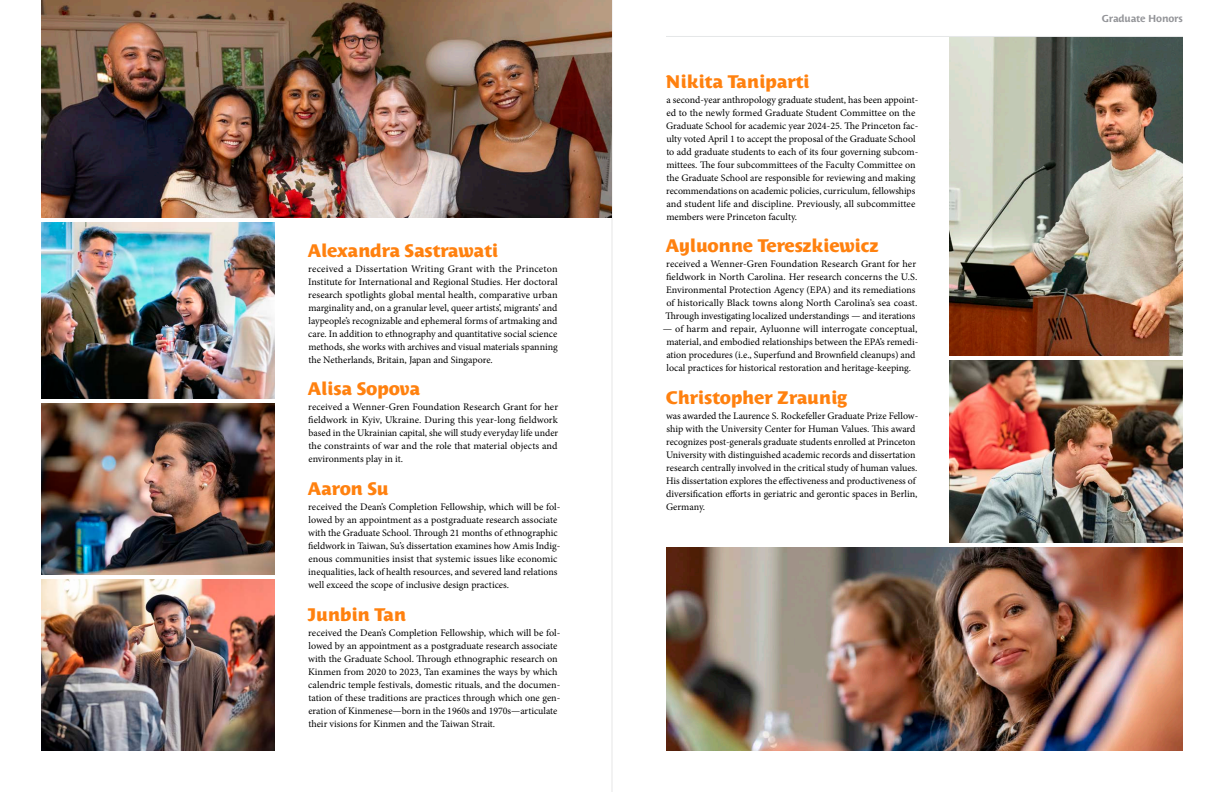
<style>
.page{position:relative;width:1224px;height:792px;background:#fff}
.page>*{position:absolute;margin:0;border:0;box-sizing:border-box;transform-origin:0 0}
.News_Awards_Names{font:800 18px "Costa Std";letter-spacing:-.015em;color:#ff810f}
.Body_Text{font:10px/13px "Minion Pro";color:#000}
.t1{font:700 10px "Costa Std";letter-spacing:-.015em;color:#939498}
</style>
<div class="page">
<hr style="left:666px;top:36px;width:517px;height:1px;background:#e5e7e8">
<hr style="left:612px;top:0;width:1px;height:792px;background:#e6e6e6">
<img style="left:41px;top:0;width:571px;height:218px">
<img style="left:41px;top:222px;width:234px;height:177px">
<img style="left:41px;top:403px;width:234px;height:172px">
<img style="left:41px;top:579px;width:234px;height:172px">
<img style="left:949px;top:37px;width:234px;height:319px">
<img style="left:949px;top:360px;width:234px;height:183px">
<img style="left:666px;top:547px;width:517px;height:204px">
<p class="News_Awards_Names" style="left:308px;top:240px;width:192px">Alexandra Sastrawati</p>
<p class="Body_Text" style="left:308px;top:262px;width:251px;text-align:justify">received a Dissertation Writing Grant with the Princeton Institute for International and Regional Studies. Her doctoral research spotlights global mental health, comparative urban marginality and, on a granular level, queer artists’, migrants’ and laypeople’s recognizable and ephemeral forms of artmaking and care. In addition to ethnography and quantitative social science methods, she works with archives and visual materials spanning the Netherlands, Britain, Japan and Singapore.</p>
<p class="News_Awards_Names" style="left:308px;top:379px;width:114px">Alisa Sopova</p>
<p class="Body_Text" style="left:308px;top:401px;width:252px;text-align:justify">received a Wenner-Gren Foundation Research Grant for her fieldwork in Kyiv, Ukraine. During this year-long fieldwork based in the Ukrainian capital, she will study everyday life under the constraints of war and the role that material objects and environments play in it.</p>
<p class="News_Awards_Names" style="left:308px;top:478px;width:82px">Aaron Su</p>
<p class="Body_Text" style="left:308px;top:500px;width:254px">received the Dean’s Completion Fellowship, which will be fol&shy;lowed by an appointment as a postgraduate research associate with the Graduate School. Through 21 months of ethnographic fieldwork in Taiwan, Su’s dissertation examines how Amis Indig&shy;enous communities insist that systemic issues like economic inequalities, lack of health resources, and severed land relations well exceed the scope of inclusive design practices.</p>
<p class="News_Awards_Names" style="left:307px;top:604px;width:101px">Junbin Tan</p>
<p class="Body_Text" style="left:308px;top:626px;width:254px">received the Dean’s Completion Fellowship, which will be fol&shy;lowed by an appointment as a postgraduate research associate with the Graduate School. Through ethnographic research on Kinmen from 2020 to 2023, Tan examines the ways by which calendric temple festivals, domestic rituals, and the documen&shy;tation of these traditions are practices through which one gen&shy;eration of Kinmenese—born in the 1960s and 1970s—articulate their visions for Kinmen and the Taiwan Strait.</p>
<p class="News_Awards_Names" style="left:665px;top:71px;width:146px">Nikita Taniparti</p>
<p class="Body_Text" style="left:666px;top:93px;width:254px">a second-year anthropology graduate student, has been appoint&shy;ed to the newly formed Graduate Student Committee on the Graduate School for academic year 2024-25. The Princeton fac&shy;ulty voted April 1 to accept the proposal of the Graduate School to add graduate students to each of its four governing subcom&shy;mittees. The four subcommittees of the Faculty Committee on the Graduate School are responsible for reviewing and making recommendations on academic policies, curriculum, fellowships and student life and discipline. Previously, all subcommittee members were Princeton faculty.</p>
<p class="News_Awards_Names" style="left:666px;top:236px;width:214px">Ayluonne Tereszkiewicz</p>
<p class="Body_Text" style="left:665px;top:258px;width:253px">received a Wenner-Gren Foundation Research Grant for her fieldwork in North Carolina. Her research concerns the U.S.<br>Environmental Protection Agency (EPA) and its remediations of historically Black towns along North Carolina’s sea coast.<br>Through investigating localized understandings — and iterations</p>
<p class="Body_Text" style="left:663px;top:323px;width:257px;text-align:center">— of harm and repair, Ayluonne will interrogate conceptual, material, and embodied relationships between the EPA’s remedi&shy;ation procedures (i.e., Superfund and Brownfield cleanups) and local practices for historical restoration and heritage-keeping.</p>
<p class="News_Awards_Names" style="left:666px;top:387px;width:183px">Christopher Zraunig</p>
<p class="Body_Text" style="left:666px;top:409px;width:254px">was awarded the Laurence S. Rockefeller Graduate Prize Fellow&shy;ship with the University Center for Human Values. This award recognizes post-generals graduate students enrolled at Princeton University with distinguished academic records and dissertation research centrally involved in the critical study of human values.<br>His dissertation explores the effectiveness and productiveness of diversification efforts in geriatric and gerontic spaces in Berlin, Germany.</p>
<p class="t1" style="left:1102px;top:12px;width:83px">Graduate Honors</p>
</div>
